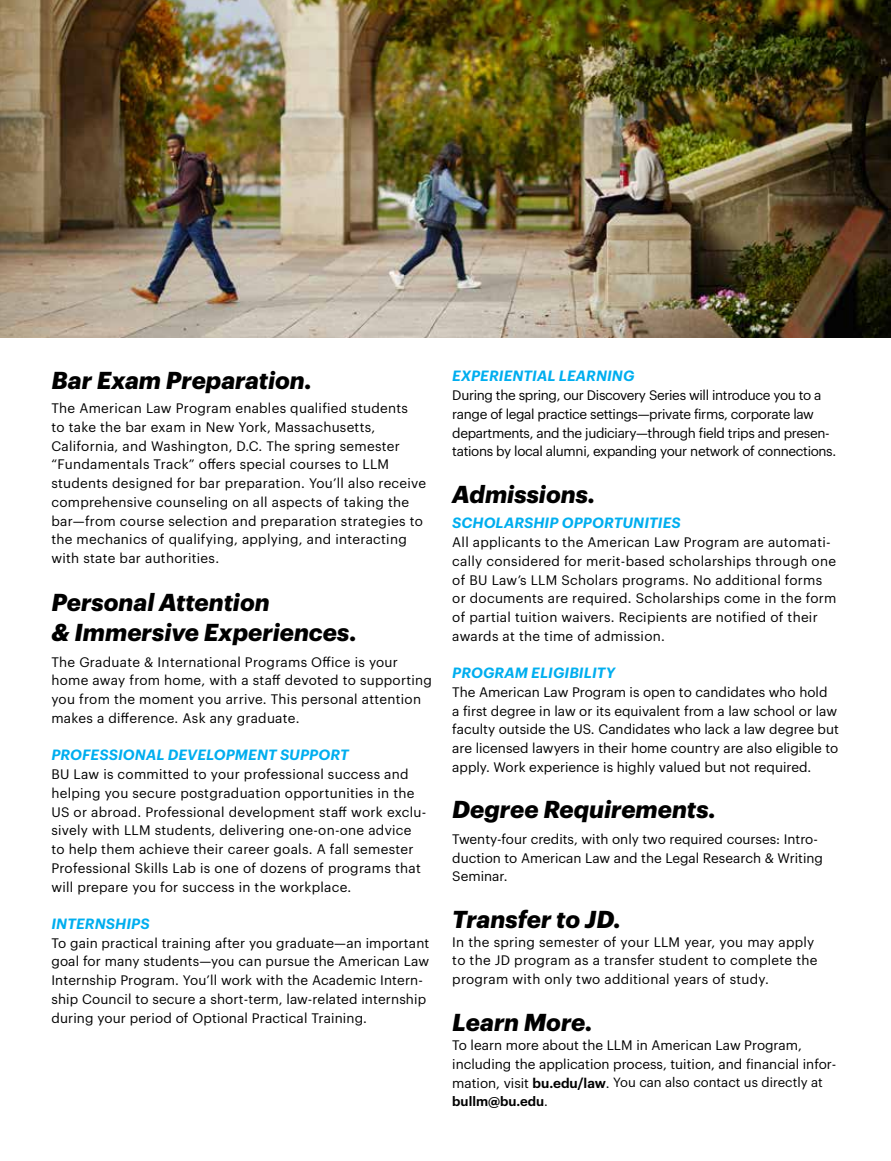
<style>
.page{position:relative;width:891px;height:1161px;background:#fff}
.page>*{position:absolute;margin:0;border:0;box-sizing:border-box;transform-origin:0 0}
.t1{font:italic 700 24px/30px "Graphik";color:#000}
.t2{font:italic 600 14.55px "Graphik";letter-spacing:.005em;color:#00aeef}
.t3{font:13.5px/18.8px "Graphik";letter-spacing:.02em;color:#000}
.t4{font:13.5px/18.8px "Graphik";color:#000}
.t5{font:13.5px/18.8px "Graphik";letter-spacing:-.025em;color:#000}
.t6{font:13.05px/18.9px "Graphik";color:#000}
.s1{font-size:13.5px}
.s2{font-weight:600;font-size:13.5px}
.s3{font-weight:600}
</style>
<div class="page">
<img style="left:0;top:0;width:891px;height:337px">
<h1 class="t1" style="left:51px;top:363px;width:262px">Bar Exam Preparation.</h1>
<p class="t3" style="left:51px;top:398px;width:376px">The American Law Program enables qualified students<br>to take the bar exam in New York, Massachusetts, California, and Washington, D.C. The spring semester “Fundamentals Track” offers special courses to LLM students designed for bar preparation. You’ll also receive comprehensive counseling on all aspects of taking the bar—from course selection and preparation strategies to the mechanics of qualifying, applying, and interacting with state bar authorities.</p>
<h1 class="t1" style="left:51px;top:585px;width:307px">Personal Attention<br>&amp; Immersive Experiences.</h1>
<p class="t3" style="left:51px;top:651px;width:382px">The Graduate &amp; International Programs Office is your home away from home, with a staff devoted to supporting you from the moment you arrive. This personal attention makes a difference. Ask any graduate.</p>
<p class="t2" style="left:51px;top:744px;width:299px">PROFESSIONAL DEVELOPMENT SUPPORT</p>
<p class="t3" style="left:51px;top:764px;width:376px">BU Law is committed to your professional success and helping you secure postgraduation opportunities in the US or abroad. Professional development staff work exclu&shy;sively with LLM students, delivering one-on-one advice to help them achieve their career goals. A fall semester Professional Skills Lab is one of dozens of programs that will prepare you for success in the workplace.</p>
<p class="t2" style="left:51px;top:913px;width:100px">INTERNSHIPS</p>
<p class="t3" style="left:51px;top:932px;width:379px">To gain practical training after you graduate—an important goal for many students—you can pursue the American Law Internship Program. You’ll work with the Academic Intern&shy;ship Council to secure a short-term, law-related internship during your period of Optional Practical Training.</p>
<p class="t2" style="left:452px;top:365px;width:184px">EXPERIENTIAL LEARNING</p>
<p class="t5" style="left:452px;top:385px;width:385px">During the spring, our Discovery Series will introduce you to a range of legal practice settings—private firms, corporate law departments, and the judiciary—through field trips and presen&shy;tations by local alumni, expanding your network of connections.</p>
<h1 class="t1" style="left:452px;top:477px;width:145px">Admissions.</h1>
<p class="t2" style="left:452px;top:512px;width:230px">SCHOLARSHIP OPPORTUNITIES</p>
<p class="t3" style="left:452px;top:532px;width:386px">All applicants to the American Law Program are automati&shy;cally considered for merit-based scholarships through one of BU Law’s LLM Scholars programs. No additional forms or documents are required. Scholarships come in the form of partial tuition waivers. Recipients are notified of their awards at the time of admission.</p>
<p class="t2" style="left:452px;top:662px;width:164px">PROGRAM ELIGIBILITY</p>
<p class="t4" style="left:452px;top:682px;width:388px">The American Law Program is open to candidates who hold<br>a first degree in law or its equivalent from a law school or law faculty outside the US. Candidates who lack a law degree but are licensed lawyers in their home country are also eligible to apply. Work experience is highly valued but not required.</p>
<h1 class="t1" style="left:452px;top:793px;width:265px">Degree Requirements.</h1>
<p class="t4" style="left:452px;top:829px;width:372px">Twenty-four credits, with only two required courses: Intro&shy;duction to American Law and the Legal Research &amp; Writing<br>Seminar.</p>
<h1 class="t1" style="left:452px;top:902px;width:170px">Transfer to JD.</h1>
<p class="t3" style="left:452px;top:931px;width:367px">In the spring semester of your LLM year, you may apply to the JD program as a transfer student to complete the program with only two additional years of study.</p>
<h1 class="t1" style="left:452px;top:1005px;width:142px">Learn More.</h1>
<p class="t4" style="left:452px;top:1034px;width:385px">To learn more about the LLM in American Law Program, including the application process, tuition, and financial infor-</p>
<p class="t6" style="left:452px;top:1072px;width:372px"><span class="s1">mation, visit</span> <span class="s2">bu.edu/law</span><span class="s1">.</span> You can also contact us directly at <span class="s3">bullm@bu.edu</span>.</p>
</div>
